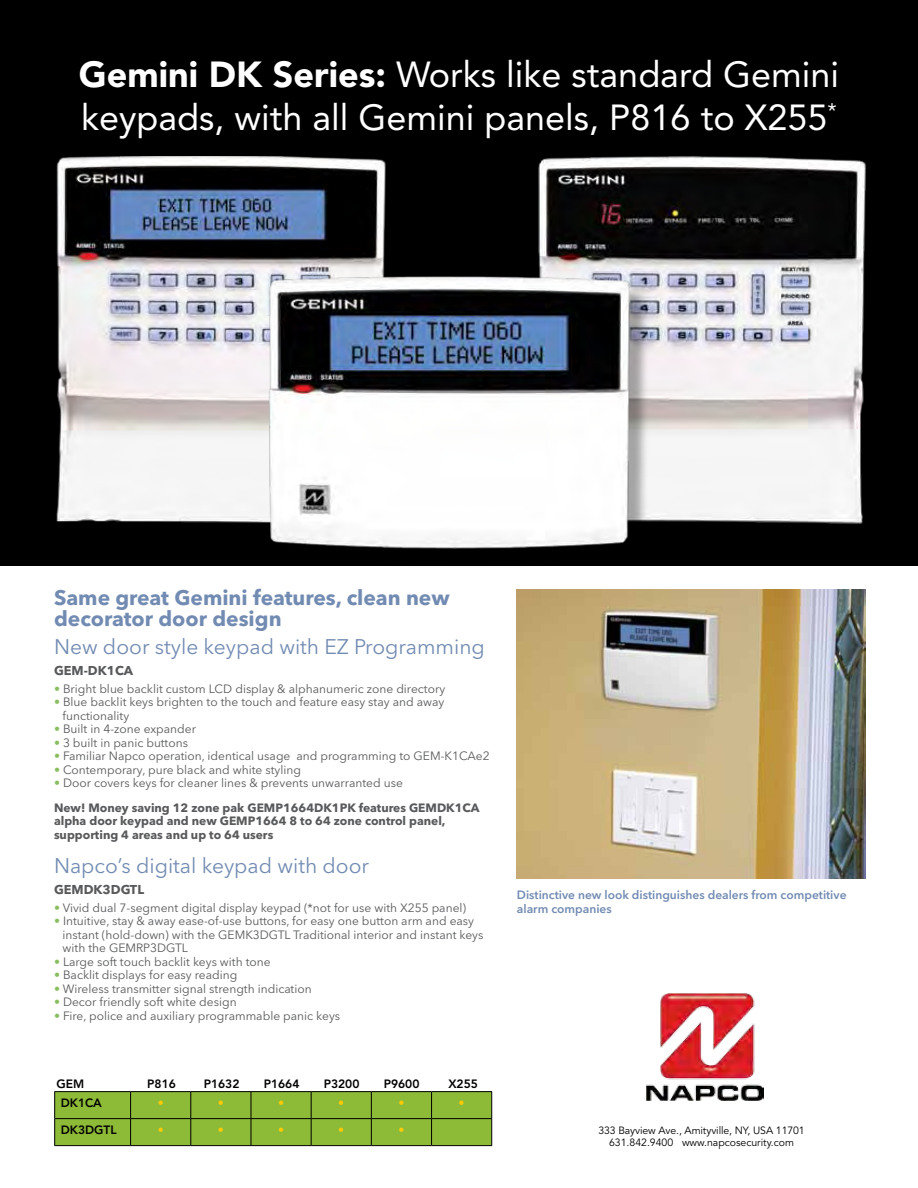
<style>
.page{position:relative;width:918px;height:1188px;background:#fff}
.page>*{position:absolute;margin:0;border:0;box-sizing:border-box;transform-origin:0 0}
.t1{font:36px/43.2px "Avenir";color:#fff}
.t2{font:21px "Avenir Next LT Pro";color:#728bb2}
.t3{font:700 21px/21px "Avenir Next LT Pro";color:#728bb2}
.t4{font:700 12.75px "Avenir Next LT Pro";color:#58595b}
.t5{font:12px/13.5px "Avenir Next LT Pro";color:#58595b}
.t6{font:700 12px/24.3px "Avenir Next LT Pro";color:#58595b}
.t7{font:600 12px/13.5px "Avenir Next LT Pro";color:#728bb2}
.t8{font:800 12px "Avenir";color:#000}
.t9{font:12px "Avenir";color:#ffcb05}
.t10{font:10.5px/12px "Avenir";letter-spacing:-.01em;color:#000;text-align:center}
.s1{font-weight:900}
.s2{color:#88be5f}
.s3{font-weight:400;color:#88be5f}
.s4{font-weight:400}
</style>
<div class="page">
<div style="left:0;top:0;width:918px;height:566px;background:#000"></div>
<img style="left:538px;top:156px;width:328px;height:368px">
<img style="left:56px;top:156px;width:330px;height:367px">
<div style="left:274px;top:281px;width:375px;height:287px;background:#000;opacity:.33"></div>
<img style="left:269px;top:276px;width:365px;height:277px">
<img style="left:517px;top:589px;width:348px;height:289px">
<img style="left:646px;top:993px;width:118px;height:107px">
<hr style="left:54px;top:1091px;width:76px;height:1px;background:#000">
<hr style="left:130px;top:1091px;width:61px;height:1px;background:#000">
<hr style="left:191px;top:1091px;width:60px;height:1px;background:#000">
<hr style="left:251px;top:1091px;width:60px;height:1px;background:#000">
<hr style="left:311px;top:1091px;width:60px;height:1px;background:#000">
<hr style="left:371px;top:1091px;width:61px;height:1px;background:#000">
<hr style="left:432px;top:1091px;width:60px;height:1px;background:#000">
<svg style="left:54px;top:1092px;width:438px;height:54px;background:#87b234"></svg>
<hr style="left:130px;top:1145px;width:61px;height:1px;background:#000">
<hr style="left:191px;top:1145px;width:60px;height:1px;background:#000">
<hr style="left:251px;top:1145px;width:60px;height:1px;background:#000">
<hr style="left:311px;top:1145px;width:60px;height:1px;background:#000">
<hr style="left:371px;top:1145px;width:61px;height:1px;background:#000">
<hr style="left:432px;top:1145px;width:60px;height:1px;background:#000">
<h1 class="t1" style="left:79px;top:53px;width:762px"><span class="s1">Gemini DK Series:</span> Works like standard Gemini keypads, with all Gemini panels, P816 to X255<sup>*</sup></h1>
<h2 class="t3" style="left:54px;top:587px;width:397px">Same great Gemini features, clean new decorator door design</h2>
<h2 class="t2" style="left:54px;top:634px;width:432px">New door style keypad with EZ Programming</h2>
<p class="t4" style="left:54px;top:663px;width:81px">GEM-DK1CA</p>
<p class="t5" style="left:54px;top:682px;width:393px"><span class="s2">•</span> Bright blue backlit custom LCD display &amp; alphanumeric zone directory</p>
<p class="t5" style="left:63px;top:695px;width:383px;text-indent:-9px"><span class="s2">•</span> Blue backlit keys brighten to the touch and feature easy stay and away functionality</p>
<p class="t5" style="left:54px;top:722px;width:144px"><span class="s2">•</span> Built in 4-zone expander</p>
<p class="t5" style="left:54px;top:736px;width:136px"><span class="s2">•</span> 3 built in panic buttons</p>
<p class="t5" style="left:54px;top:749px;width:437px"><span class="s2">•</span> Familiar Napco operation, identical usage and programming to GEM-K1CAe2</p>
<p class="t5" style="left:54px;top:763px;width:249px"><span class="s2">•</span> Contemporary, pure black and white styling</p>
<p class="t6" style="left:54px;top:771px;width:427px"><span class="s3">•</span> <span class="s4">Door covers keys for cleaner lines &amp; prevents unwarranted use<br></span>New! Money saving 12 zone pak GEMP1664DK1PK features GEMDK1CA</p>
<p class="t6" style="left:54px;top:814px;width:393px;line-height:13.5px">alpha door keypad and new GEMP1664 8 to 64 zone control panel, supporting 4 areas and up to 64 users</p>
<h2 class="t2" style="left:54px;top:853px;width:317px">Napco’s digital keypad with door</h2>
<p class="t4" style="left:54px;top:882px;width:92px">GEMDK3DGTL</p>
<p class="t5" style="left:54px;top:901px;width:414px"><span class="s2">•</span> Vivid dual 7-segment digital display keypad (*not for use with X255 panel)</p>
<p class="t5" style="left:63px;top:914px;width:422px;text-indent:-9px"><span class="s2">•</span> Intuitive, stay &amp; away ease-of-use buttons, for easy one button arm and easy instant (hold-down) with the GEMK3DGTL Traditional interior and instant keys with the GEMRP3DGTL</p>
<p class="t5" style="left:54px;top:955px;width:218px"><span class="s2">•</span> Large soft touch backlit keys with tone</p>
<p class="t5" style="left:54px;top:968px;width:185px"><span class="s2">•</span> Backlit displays for easy reading</p>
<p class="t5" style="left:54px;top:982px;width:259px"><span class="s2">•</span> Wireless transmitter signal strength indication</p>
<p class="t5" style="left:54px;top:995px;width:184px"><span class="s2">•</span> Decor friendly soft white design</p>
<p class="t5" style="left:54px;top:1009px;width:288px"><span class="s2">•</span> Fire, police and auxiliary programmable panic keys</p>
<p class="t8" style="left:57px;top:1077px;width:29px">GEM</p>
<p class="t8" style="left:147px;top:1077px;width:30px">P816</p>
<p class="t8" style="left:204px;top:1077px;width:37px">P1632</p>
<p class="t8" style="left:264px;top:1077px;width:37px">P1664</p>
<p class="t8" style="left:324px;top:1077px;width:37px">P3200</p>
<p class="t8" style="left:384px;top:1077px;width:37px">P9600</p>
<p class="t8" style="left:448px;top:1077px;width:31px">X255</p>
<p class="t8" style="left:61px;top:1095px;width:43px">DK1CA</p>
<p class="t9" style="left:158px;top:1096px;width:7px">•</p>
<p class="t9" style="left:218px;top:1096px;width:7px">•</p>
<p class="t9" style="left:278px;top:1096px;width:7px">•</p>
<p class="t9" style="left:338px;top:1096px;width:7px">•</p>
<p class="t9" style="left:398px;top:1096px;width:7px">•</p>
<p class="t9" style="left:459px;top:1096px;width:7px">•</p>
<p class="t8" style="left:61px;top:1122px;width:57px">DK3DGTL</p>
<p class="t9" style="left:158px;top:1123px;width:7px">•</p>
<p class="t9" style="left:218px;top:1123px;width:7px">•</p>
<p class="t9" style="left:278px;top:1123px;width:7px">•</p>
<p class="t9" style="left:338px;top:1123px;width:7px">•</p>
<p class="t9" style="left:398px;top:1123px;width:7px">•</p>
<p class="t7" style="left:517px;top:888px;width:331px">Distinctive new look distinguishes dealers from competitive alarm companies</p>
<p class="t10" style="left:598px;top:1125px;width:208px">333 Bayview Ave., Amityville, NY, USA 11701<br>631.842.9400 www.napcosecurity.com</p>
</div>
